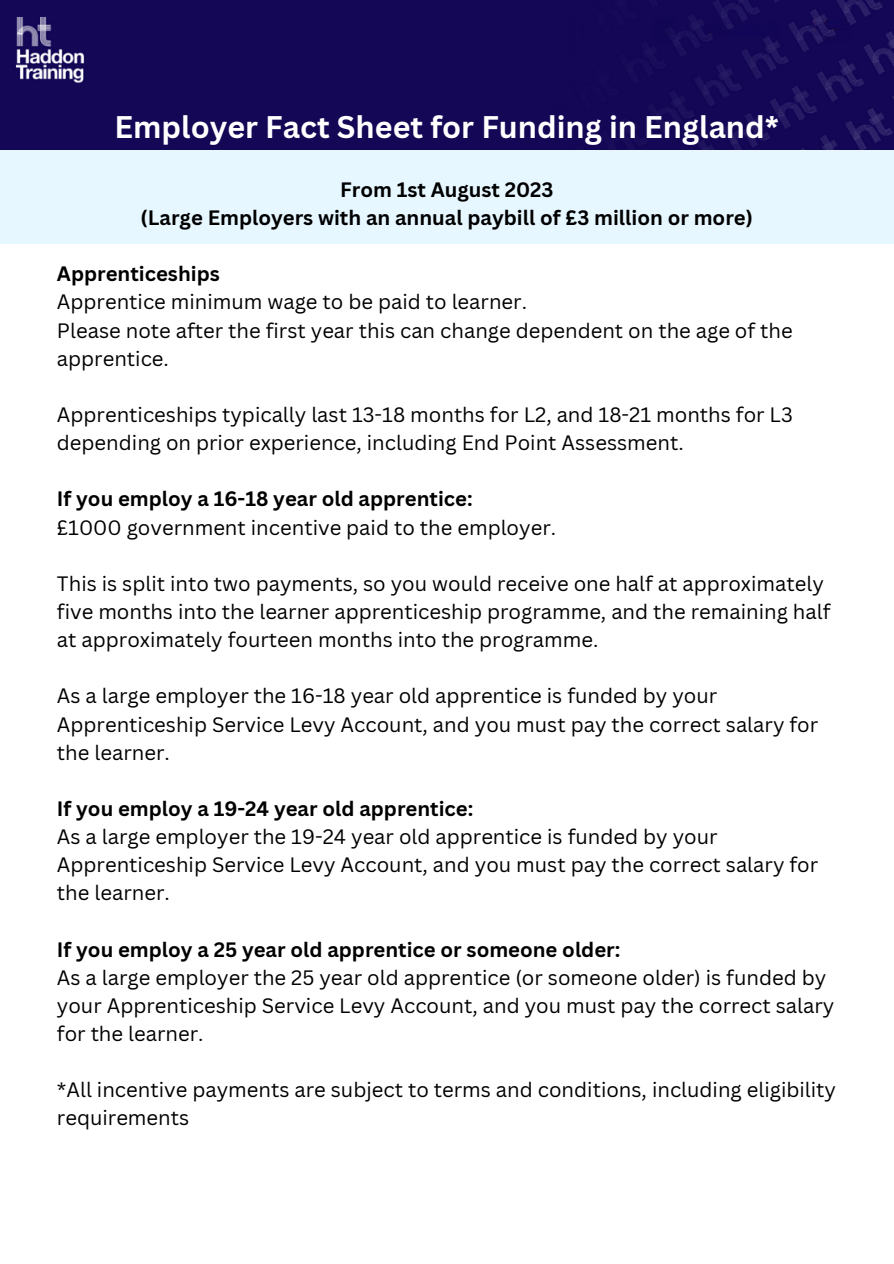
<style>
.page{position:relative;width:894px;height:1264px;background:#fff}
.page>*{position:absolute;margin:0;border:0;box-sizing:border-box;transform-origin:0 0}
.t1{font:700 30.45px "Canva Sans";color:#fff}
.t2{font:20.25px/28.2px "Canva Sans";color:#000}
.t3{font:700 20.25px/28.2px "Canva Sans";color:#000;text-align:center}
</style>
<div class="page">
<img style="left:0;top:0;width:893px;height:243px">
<h2 class="t1" style="left:114px;top:106px;width:665px">Employer Fact Sheet for Funding in England*</h2>
<p class="t3" style="left:141px;top:175px;width:613px">From 1st August 2023<br>(Large Employers with an annual paybill of £3 million or more)</p>
<p class="t3" style="left:57px;top:259px;width:164px">Apprenticeships</p>
<p class="t2" style="left:57px;top:287px;width:471px">Apprentice minimum wage to be paid to learner.</p>
<p class="t2" style="left:57px;top:315px;width:737px">Please note after the first year this can change dependent on the age of the apprentice.</p>
<p class="t2" style="left:57px;top:400px;width:737px">Apprenticeships typically last 13-18 months for L2, and 18-21 months for L3 depending on prior experience, including End Point Assessment.</p>
<p class="t3" style="left:57px;top:484px;width:417px">If you employ a 16-18 year old apprentice:</p>
<p class="t2" style="left:57px;top:512px;width:500px">£1000 government incentive paid to the employer.</p>
<p class="t2" style="left:57px;top:569px;width:774px">This is split into two payments, so you would receive one half at approximately five months into the learner apprenticeship programme, and the remaining half at approximately fourteen months into the programme.</p>
<p class="t2" style="left:57px;top:681px;width:762px">As a large employer the 16-18 year old apprentice is funded by your<br>Apprenticeship Service Levy Account, and you must pay the correct salary for the learner.</p>
<p class="t3" style="left:57px;top:794px;width:418px">If you employ a 19-24 year old apprentice:</p>
<p class="t2" style="left:57px;top:822px;width:762px">As a large employer the 19-24 year old apprentice is funded by your<br>Apprenticeship Service Levy Account, and you must pay the correct salary for the learner.</p>
<p class="t3" style="left:57px;top:934px;width:565px">If you employ a 25 year old apprentice or someone older:</p>
<p class="t2" style="left:57px;top:962px;width:778px">As a large employer the 25 year old apprentice (or someone older) is funded by your Apprenticeship Service Levy Account, and you must pay the correct salary for the learner.</p>
<p class="t2" style="left:57px;top:1075px;width:780px">*All incentive payments are subject to terms and conditions, including eligibility requirements</p>
</div>
